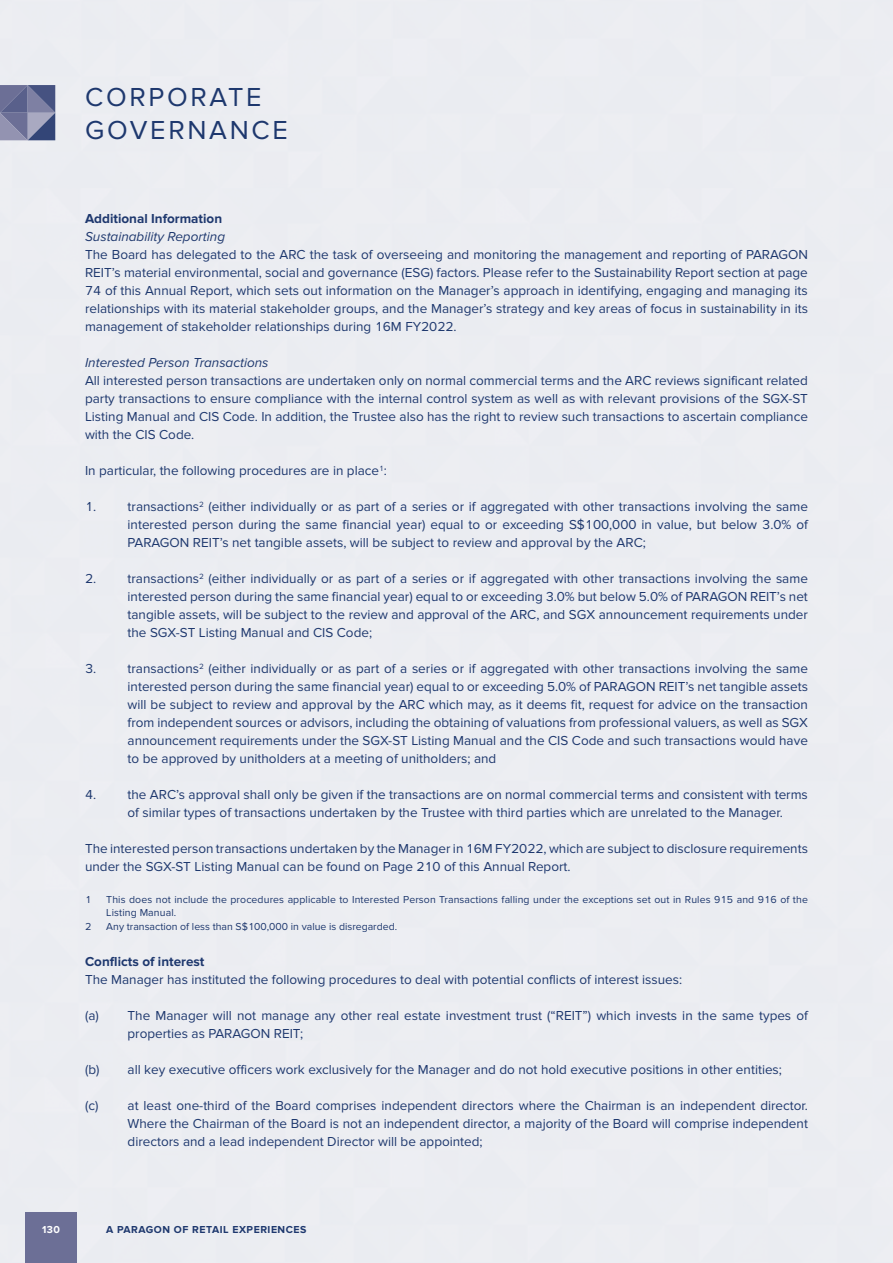
<style>
.page{position:relative;width:893px;height:1263px;background:#fff}
.page>*{position:absolute;margin:0;border:0;box-sizing:border-box;transform-origin:0 0}
.t1{font:27px/33px "Proxima Nova";letter-spacing:.1em;color:#1e386e}
.t2{font:13.5px/18px "Proxima Nova";color:#1e386e;text-align:justify}
.t3{font:italic 13.5px "Proxima Nova";color:#1e386e}
.t4{font:700 13.5px "Proxima Nova";color:#1e386e}
.t5{font:10.5px/13.5px "Proxima Nova";letter-spacing:.01em;color:#1e386e}
.t6{font:700 10.5px "Proxima Nova";letter-spacing:.05em;color:#1e386e}
.t7{font:700 10.5px "Proxima Nova";color:#fff}
</style>
<div class="page">
<svg style="left:0;top:85px;width:55px;height:55px;background:#6e7499"></svg>
<div style="left:26px;top:1212px;width:51px;height:51px;background:#6c6f96"></div>
<h1 class="t1" style="left:85px;top:81px;width:204px">CORPORATE<br>GOVERNANCE</h1>
<p class="t4" style="left:85px;top:211px;width:139px">Additional Information</p>
<p class="t3" style="left:85px;top:229px;width:142px">Sustainability Reporting</p>
<p class="t2" style="left:85px;top:246px;width:724px">The Board has delegated to the ARC the task of overseeing and monitoring the management and reporting of PARAGON REIT’s material environmental, social and governance (ESG) factors. Please refer to the Sustainability Report section at page 74 of this Annual Report, which sets out information on the Manager’s approach in identifying, engaging and managing its relationships with its material stakeholder groups, and the Manager’s strategy and key areas of focus in sustainability in its management of stakeholder relationships during 16M FY2022.</p>
<p class="t3" style="left:85px;top:355px;width:185px">Interested Person Transactions</p>
<p class="t2" style="left:85px;top:372px;width:724px">All interested person transactions are undertaken only on normal commercial terms and the ARC reviews significant related party transactions to ensure compliance with the internal control system as well as with relevant provisions of the SGX-ST Listing Manual and CIS Code. In addition, the Trustee also has the right to review such transactions to ascertain compliance with the CIS Code.</p>
<p class="t2" style="left:85px;top:462px;width:303px">In particular, the following procedures are in place<sup>1</sup>:</p>
<p class="t2" style="left:128px;top:498px;width:682px;text-indent:-43px">1. transactions<sup>2</sup> (either individually or as part of a series or if aggregated with other transactions involving the same interested person during the same financial year) equal to or exceeding S$100,000 in value, but below 3.0% of PARAGON REIT’s net tangible assets, will be subject to review and approval by the ARC;</p>
<p class="t2" style="left:128px;top:570px;width:682px;text-indent:-43px">2. transactions<sup>2</sup> (either individually or as part of a series or if aggregated with other transactions involving the same interested person during the same financial year) equal to or exceeding 3.0% but below 5.0% of PARAGON REIT’s net tangible assets, will be subject to the review and approval of the ARC, and SGX announcement requirements under the SGX-ST Listing Manual and CIS Code;</p>
<p class="t2" style="left:128px;top:660px;width:682px;text-indent:-43px">3. transactions<sup>2</sup> (either individually or as part of a series or if aggregated with other transactions involving the same interested person during the same financial year) equal to or exceeding 5.0% of PARAGON REIT’s net tangible assets will be subject to review and approval by the ARC which may, as it deems fit, request for advice on the transaction from independent sources or advisors, including the obtaining of valuations from professional valuers, as well as SGX announcement requirements under the SGX-ST Listing Manual and the CIS Code and such transactions would have to be approved by unitholders at a meeting of unitholders; and</p>
<p class="t2" style="left:128px;top:786px;width:682px;text-indent:-43px">4. the ARC’s approval shall only be given if the transactions are on normal commercial terms and consistent with terms of similar types of transactions undertaken by the Trustee with third parties which are unrelated to the Manager.</p>
<p class="t2" style="left:85px;top:840px;width:724px">The interested person transactions undertaken by the Manager in 16M FY2022, which are subject to disclosure requirements under the SGX-ST Listing Manual can be found on Page 210 of this Annual Report.</p>
<p class="t5" style="left:85px;top:893px;width:8px">1</p>
<p class="t5" style="left:106px;top:893px;width:703px">This does not include the procedures applicable to Interested Person Transactions falling under the exceptions set out in Rules 915 and 916 of the<br>Listing Manual.</p>
<p class="t5" style="left:85px;top:920px;width:8px">2</p>
<p class="t5" style="left:106px;top:920px;width:292px">Any transaction of less than S$100,000 in value is disregarded.</p>
<p class="t4" style="left:85px;top:953px;width:121px">Conflicts of interest</p>
<p class="t2" style="left:85px;top:970px;width:599px">The Manager has instituted the following procedures to deal with potential conflicts of interest issues:</p>
<p class="t2" style="left:128px;top:1006px;width:682px;text-indent:-43px">(a) The Manager will not manage any other real estate investment trust (“REIT”) which invests in the same types of properties as PARAGON REIT;</p>
<p class="t2" style="left:85px;top:1060px;width:698px">(b) all key executive officers work exclusively for the Manager and do not hold executive positions in other entities;</p>
<p class="t2" style="left:128px;top:1096px;width:682px;text-indent:-43px">(c) at least one-third of the Board comprises independent directors where the Chairman is an independent director.<br>Where the Chairman of the Board is not an independent director, a majority of the Board will comprise independent directors and a lead independent Director will be appointed;</p>
<p class="t7" style="left:42px;top:1223px;width:20px">130</p>
<p class="t6" style="left:106px;top:1223px;width:202px">A PARAGON OF RETAIL EXPERIENCES</p>
</div>
